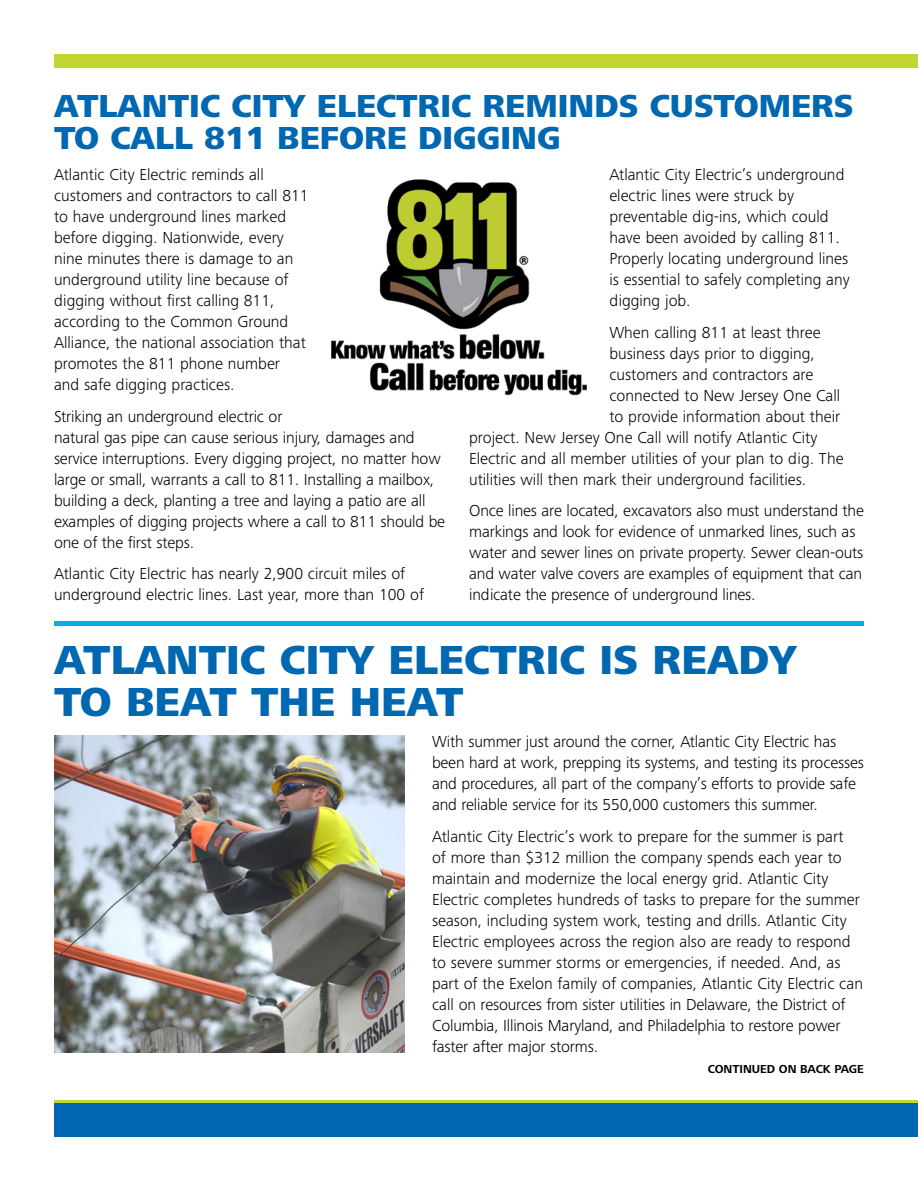
<style>
.page{position:relative;width:918px;height:1188px;background:#fff}
.page>*{position:absolute;margin:0;border:0;box-sizing:border-box;transform-origin:0 0}
.t1{font:800 42px/42px "Frutiger Next Pro";color:#0067b1}
.t2{font:800 33px/31.5px "Frutiger Next Pro";color:#0067b1}
.t3{font:300 16.5px/21px "Frutiger Next Pro";color:#000}
.t4{font:700 12px "Frutiger Next Pro";color:#000}
</style>
<div class="page">
<svg style="left:54px;top:1100px;width:864px;height:4px;background:#90bb4f"></svg>
<div style="left:54px;top:1104px;width:864px;height:33px;background:#0067b1"></div>
<div style="left:54px;top:54px;width:864px;height:14px;background:#c1d72f"></div>
<div style="left:54px;top:621px;width:810px;height:5px;background:#00aeef"></div>
<img style="left:54px;top:736px;width:351px;height:317px">
<img style="left:331px;top:179px;width:256px;height:217px">
<h2 class="t2" style="left:54px;top:90px;width:801px">ATLANTIC CITY ELECTRIC REMINDS CUSTOMERS<br>TO CALL 811 BEFORE DIGGING</h2>
<p class="t3" style="left:54px;top:164px;width:256px">Atlantic City Electric reminds all customers and contractors to call 811 to have underground lines marked before digging. Nationwide, every nine minutes there is damage to an underground utility line because of digging without first calling 811, according to the Common Ground Alliance, the national association that promotes the 811 phone number and safe digging practices.</p>
<p class="t3" style="left:54px;top:406px;width:393px">Striking an underground electric or<br>natural gas pipe can cause serious injury, damages and service interruptions. Every digging project, no matter how large or small, warrants a call to 811. Installing a mailbox, building a deck, planting a tree and laying a patio are all examples of digging projects where a call to 811 should be one of the first steps.</p>
<p class="t3" style="left:54px;top:563px;width:372px">Atlantic City Electric has nearly 2,900 circuit miles of underground electric lines. Last year, more than 100 of</p>
<p class="t3" style="left:609px;top:164px;width:242px">Atlantic City Electric’s underground electric lines were struck by preventable dig-ins, which could have been avoided by calling 811.<br>Properly locating underground lines is essential to safely completing any digging job.</p>
<p class="t3" style="left:609px;top:322px;width:213px">When calling 811 at least three</p>
<p class="t3" style="left:609px;top:343px;width:207px">business days prior to digging,</p>
<p class="t3" style="left:609px;top:364px;width:206px">customers and contractors are</p>
<p class="t3" style="left:609px;top:385px;width:232px">connected to New Jersey One Call</p>
<p class="t3" style="left:609px;top:406px;width:232px">to provide information about their</p>
<p class="t3" style="left:469px;top:427px;width:350px">project. New Jersey One Call will notify Atlantic City</p>
<p class="t3" style="left:469px;top:448px;width:376px">Electric and all member utilities of your plan to dig. The</p>
<p class="t3" style="left:469px;top:469px;width:339px">utilities will then mark their underground facilities.</p>
<p class="t3" style="left:469px;top:500px;width:396px">Once lines are located, excavators also must understand the markings and look for evidence of unmarked lines, such as water and sewer lines on private property. Sewer clean-outs and water valve covers are examples of equipment that can indicate the presence of underground lines.</p>
<h1 class="t1" style="left:54px;top:639px;width:744px">ATLANTIC CITY ELECTRIC IS READY<br>TO BEAT THE HEAT</h1>
<p class="t3" style="left:432px;top:731px;width:434px">With summer just around the corner, Atlantic City Electric has been hard at work, prepping its systems, and testing its processes and procedures, all part of the company’s efforts to provide safe and reliable service for its 550,000 customers this summer.</p>
<p class="t3" style="left:432px;top:826px;width:433px">Atlantic City Electric’s work to prepare for the summer is part<br>of more than $312 million the company spends each year to maintain and modernize the local energy grid. Atlantic City Electric completes hundreds of tasks to prepare for the summer season, including system work, testing and drills. Atlantic City Electric employees across the region also are ready to respond to severe summer storms or emergencies, if needed. And, as part of the Exelon family of companies, Atlantic City Electric can call on resources from sister utilities in Delaware, the District of Columbia, Illinois Maryland, and Philadelphia to restore power faster after major storms.</p>
<p class="t4" style="left:708px;top:1062px;width:158px">CONTINUED ON BACK PAGE</p>
</div>
